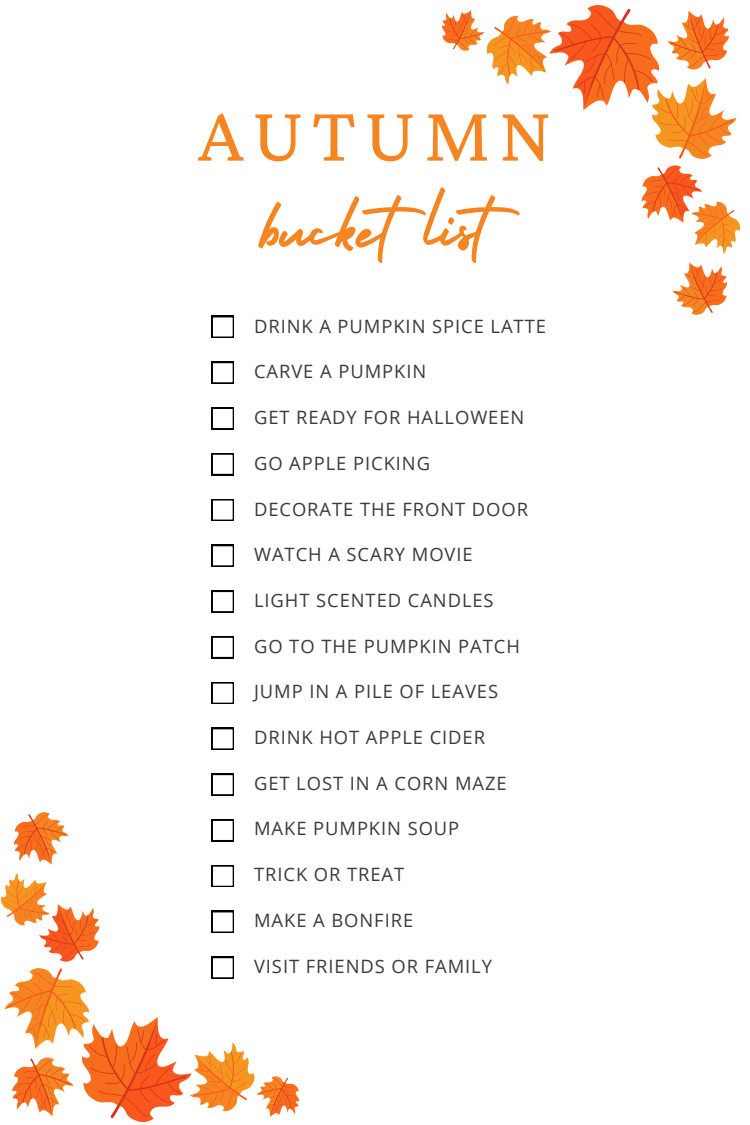
<style>
.page{position:relative;width:750px;height:1125px;background:#fff}
.page>*{position:absolute;margin:0;border:0;box-sizing:border-box;transform-origin:0 0}
.t1{font:82.7px "Holiday";color:#f58421}
.t2{font:80.5px "Crimson Pro";letter-spacing:.1em;color:#f58421}
.t3{font:18.4px "Open Sans";letter-spacing:.05em;color:#3d3b3a}
</style>
<div class="page">
<svg style="left:211px;top:316px;width:23px;height:22px"></svg>
<svg style="left:211px;top:362px;width:23px;height:21px"></svg>
<svg style="left:211px;top:408px;width:23px;height:21px"></svg>
<svg style="left:211px;top:453px;width:23px;height:22px"></svg>
<svg style="left:211px;top:499px;width:23px;height:22px"></svg>
<svg style="left:211px;top:545px;width:23px;height:22px"></svg>
<svg style="left:211px;top:591px;width:23px;height:21px"></svg>
<svg style="left:211px;top:636px;width:23px;height:22px"></svg>
<svg style="left:211px;top:682px;width:23px;height:22px"></svg>
<svg style="left:211px;top:728px;width:23px;height:22px"></svg>
<svg style="left:211px;top:774px;width:23px;height:21px"></svg>
<svg style="left:730px;top:219px;width:10px;height:29px"></svg>
<svg style="left:445px;top:9px;width:281px;height:304px"></svg>
<svg style="left:494px;top:19px;width:241px;height:228px"></svg>
<svg style="left:16px;top:814px;width:281px;height:304px"></svg>
<svg style="left:6px;top:880px;width:241px;height:228px"></svg>
<p class="t2" style="left:198px;top:89px;width:355px">AUTUMN</p>
<p class="t1" style="left:262px;top:164px;width:279px">bucketlist</p>
<p class="t3" style="left:254px;top:313px;width:293px">DRINK A PUMPKIN SPICE LATTE</p>
<h1 class="t3" style="left:254px;top:359px;width:174px">CARVE A PUMPKIN</h1>
<h2 class="t3" style="left:254px;top:404px;width:272px">GET READY FOR HALLOWEEN</h2>
<p class="t3" style="left:254px;top:450px;width:178px">GO APPLE PICKING</p>
<p class="t3" style="left:254px;top:496px;width:276px">DECORATE THE FRONT DOOR</p>
<p class="t3" style="left:254px;top:542px;width:220px">WATCH A SCARY MOVIE</p>
<p class="t3" style="left:254px;top:587px;width:241px">LIGHT SCENTED CANDLES</p>
<p class="t3" style="left:254px;top:633px;width:267px">GO TO THE PUMPKIN PATCH</p>
<p class="t3" style="left:254px;top:679px;width:246px">JUMP IN A PILE OF LEAVES</p>
<p class="t3" style="left:254px;top:724px;width:233px">DRINK HOT APPLE CIDER</p>
<p class="t3" style="left:254px;top:770px;width:254px">GET LOST IN A CORN MAZE</p>
<p class="t3" style="left:254px;top:816px;width:207px">MAKE PUMPKIN SOUP</p>
<p class="t3" style="left:254px;top:862px;width:152px">TRICK OR TREAT</p>
<p class="t3" style="left:254px;top:907px;width:161px">MAKE A BONFIRE</p>
<p class="t3" style="left:254px;top:953px;width:239px">VISIT FRIENDS OR FAMILY</p>
</div>
